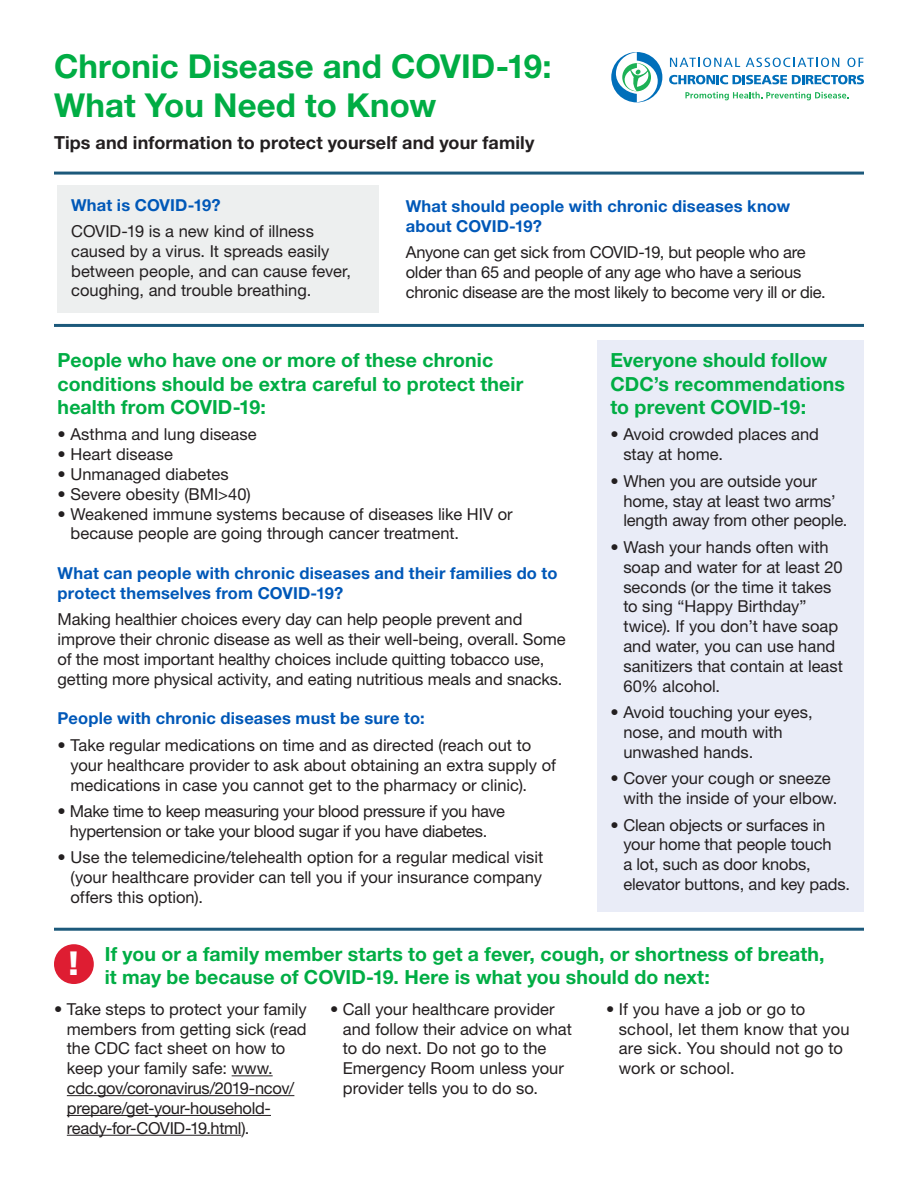
<style>
.page{position:relative;width:918px;height:1188px;background:#fff}
.page>*{position:absolute;margin:0;border:0;box-sizing:border-box;transform-origin:0 0}
.t1{font:700 33px/39.6px "Helvetica Neue LT Std";letter-spacing:.005em;color:#00ad44}
.t2{font:700 expanded 33px "Helvetica Neue LT Std";color:#fff}
.t3{font:700 19.5px/23.4px "Helvetica Neue LT Std";letter-spacing:.005em;color:#00ad44}
.t4{font:700 18px "Helvetica Neue LT Std";letter-spacing:.005em;color:#231f20}
.t5{font:16.5px/19.8px "Helvetica Neue LT Std";letter-spacing:-.005em;color:#231f20}
.t6{font:700 16.5px/19.8px "Helvetica Neue LT Std";letter-spacing:.01em;color:#0058b8}
</style>
<div class="page">
<svg style="left:670px;top:58px;width:70px;height:9px"></svg>
<svg style="left:746px;top:58px;width:93px;height:9px"></svg>
<svg style="left:847px;top:58px;width:16px;height:9px"></svg>
<svg style="left:685px;top:92px;width:164px;height:8px"></svg>
<svg style="left:669px;top:75px;width:195px;height:9px"></svg>
<svg style="left:611px;top:52px;width:51px;height:50px"></svg>
<div style="left:58px;top:185px;width:321px;height:128px;background:#edefef"></div>
<div style="left:597px;top:340px;width:267px;height:572px;background:#e9ecf7"></div>
<hr style="left:232px;top:1075px;width:41px;height:1px;background:#231f20">
<hr style="left:67px;top:1095px;width:227px;height:1px;background:#231f20">
<hr style="left:67px;top:1115px;width:204px;height:1px;background:#231f20">
<hr style="left:67px;top:1135px;width:174px;height:1px;background:#231f20">
<hr style="left:54px;top:928px;width:810px;height:3px;background:#1c597b">
<hr style="left:54px;top:324px;width:810px;height:3px;background:#1c597b">
<hr style="left:54px;top:172px;width:810px;height:3px;background:#1c597b">
<div style="left:54px;top:944px;width:40px;height:40px;background:#de1d32;border-radius:50%"></div>
<h1 class="t1" style="left:54px;top:45px;width:499px">Chronic Disease and COVID-19:<br>What You Need to Know</h1>
<p class="t4" style="left:54px;top:131px;width:482px">Tips and information to protect yourself and your family</p>
<p class="t6" style="left:71px;top:194px;width:151px">What is COVID-19?</p>
<p class="t5" style="left:71px;top:221px;width:282px">COVID-19 is a new kind of illness caused by a virus. It spreads easily between people, and can cause fever, coughing, and trouble breathing.</p>
<p class="t6" style="left:406px;top:196px;width:386px">What should people with chronic diseases know about COVID-19?</p>
<p class="t5" style="left:406px;top:242px;width:421px">Anyone can get sick from COVID-19, but people who are older than 65 and people of any age who have a serious chronic disease are the most likely to become very ill or die.</p>
<p class="t3" style="left:58px;top:348px;width:467px">People who have one or more of these chronic conditions should be extra careful to protect their health from COVID-19:</p>
<p class="t5" style="left:58px;top:425px;width:201px">• Asthma and lung disease</p>
<p class="t5" style="left:58px;top:444px;width:117px">• Heart disease</p>
<p class="t5" style="left:58px;top:464px;width:173px">• Unmanaged diabetes</p>
<p class="t5" style="left:58px;top:484px;width:195px">• Severe obesity (BMI&gt;40)</p>
<p class="t5" style="left:70px;top:504px;width:444px;text-indent:-13px">• Weakened immune systems because of diseases like HIV or because people are going through cancer treatment.</p>
<p class="t6" style="left:58px;top:563px;width:501px">What can people with chronic diseases and their families do to protect themselves from COVID-19?</p>
<p class="t5" style="left:58px;top:609px;width:509px">Making healthier choices every day can help people prevent and improve their chronic disease as well as their well-being, overall. Some of the most important healthy choices include quitting tobacco use, getting more physical activity, and eating nutritious meals and snacks.</p>
<p class="t6" style="left:58px;top:708px;width:369px">People with chronic diseases must be sure to:</p>
<p class="t5" style="left:70px;top:735px;width:487px;text-indent:-13px">• Take regular medications on time and as directed (reach out to your healthcare provider to ask about obtaining an extra supply of medications in case you cannot get to the pharmacy or clinic).</p>
<p class="t5" style="left:58px;top:801px;width:449px;text-align:center">• Make time to keep measuring your blood pressure if you have hypertension or take your blood sugar if you have diabetes.</p>
<p class="t5" style="left:70px;top:848px;width:474px;text-align:justify;text-indent:-13px">• Use the telemedicine/telehealth option for a regular medical visit (your healthcare provider can tell you if your insurance company offers this option).</p>
<p class="t3" style="left:610px;top:348px;width:236px">Everyone should follow<br>CDC’s recommendations to prevent COVID-19:</p>
<p class="t5" style="left:623px;top:425px;width:197px;text-indent:-13px">• Avoid crowded places and stay at home.</p>
<p class="t5" style="left:623px;top:471px;width:226px;text-indent:-13px">• When you are outside your home, stay at least two arms’ length away from other people.</p>
<p class="t5" style="left:623px;top:537px;width:221px;text-indent:-13px">• Wash your hands often with soap and water for at least 20 seconds (or the time it takes to sing “Happy Birthday” twice). If you don’t have soap and water, you can use hand sanitizers that contain at least<br>60% alcohol.</p>
<p class="t5" style="left:623px;top:702px;width:191px;text-indent:-13px">• Avoid touching your eyes, nose, and mouth with unwashed hands.</p>
<p class="t5" style="left:623px;top:768px;width:216px;text-indent:-13px">• Cover your cough or sneeze with the inside of your elbow.</p>
<p class="t5" style="left:623px;top:815px;width:228px;text-indent:-13px">• Clean objects or surfaces in your home that people touch<br>a lot, such as door knobs, elevator buttons, and key pads.</p>
<p class="t3" style="left:105px;top:942px;width:721px">If you or a family member starts to get a fever, cough, or shortness of breath, it may be because of COVID-19. Here is what you should do next:</p>
<p class="t5" style="left:67px;top:999px;width:242px;text-indent:-13px">• Take steps to protect your family members from getting sick (read the CDC fact sheet on how to keep your family safe: www. cdc.gov/coronavirus/2019-ncov/ prepare/get-your-household&shy;ready-for-COVID-19.html).</p>
<p class="t5" style="left:343px;top:999px;width:231px;text-indent:-13px">• Call your healthcare provider and follow their advice on what to do next. Do not go to the<br>Emergency Room unless your provider tells you to do so.</p>
<p class="t5" style="left:619px;top:999px;width:232px;text-indent:-13px">• If you have a job or go to school, let them know that you are sick. You should not go to work or school.</p>
<h1 class="t2" style="left:67px;top:943px;width:14px">!</h1>
</div>
